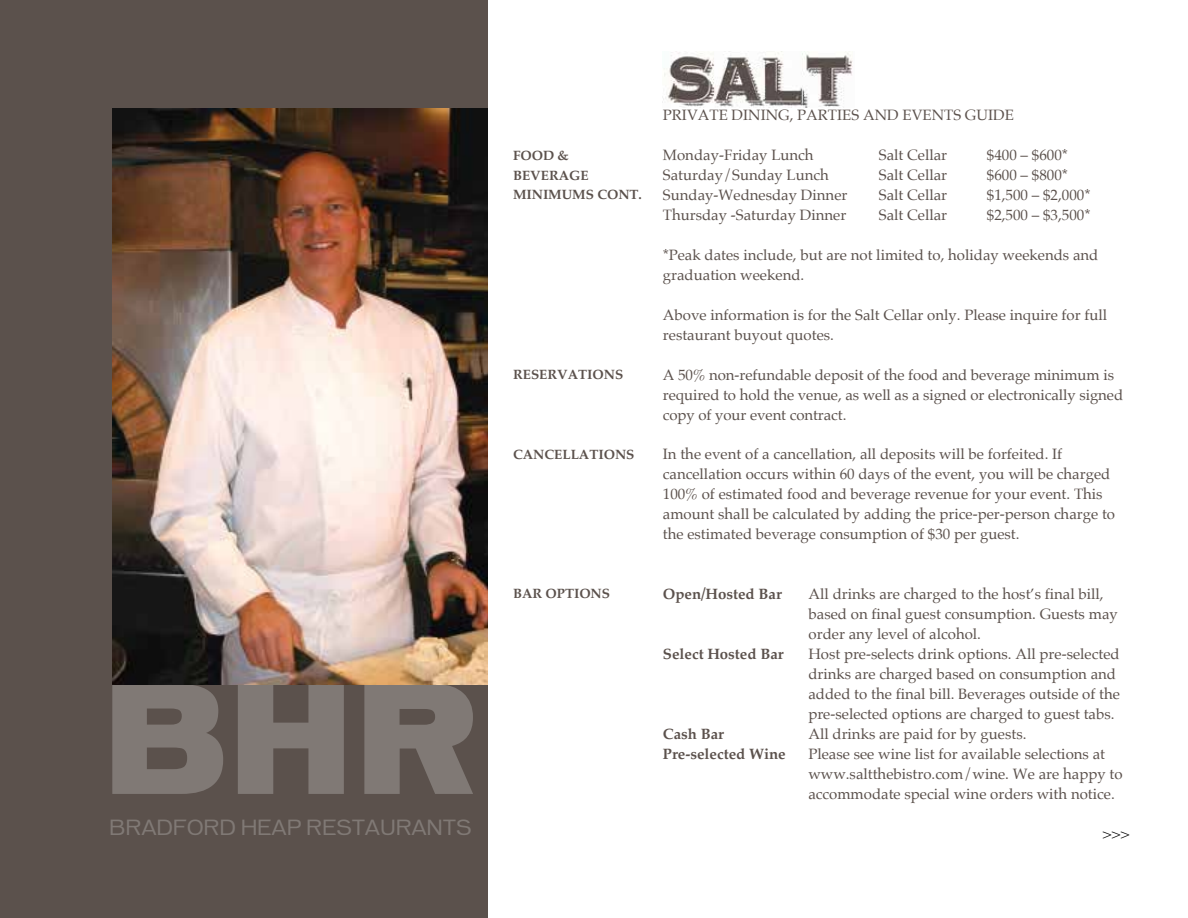
<style>
.page{position:relative;width:1188px;height:918px;background:#fff}
.page>*{position:absolute;margin:0;border:0;box-sizing:border-box;transform-origin:0 0}
.t1{font:142.35px "Vonnes TT Black";color:#807975}
.t2{font:19.95px "Vonnes TT Book";letter-spacing:-.01em;color:#807975}
.t3{font:15px/20px "Palatino";color:#5b514c}
.t4{font:700 15px "Palatino";color:#5b514c}
.t5{font:15px "Palatino";color:#000}
.t6{font:700 13.5px/20px "Palatino";color:#5b514c}
</style>
<div class="page">
<div style="left:0;top:0;width:487px;height:918px;background:#5b514c"></div>
<img style="left:112px;top:109px;width:375px;height:575px">
<img style="left:663px;top:51px;width:190px;height:57px">
<h1 class="t1" style="left:102px;top:655px;width:378px">BHR</h1>
<h2 class="t2" style="left:109px;top:815px;width:364px">BRADFORD HEAP RESTAURANTS</h2>
<p class="t6" style="left:513px;top:145px;width:130px">FOOD &amp;<br>BEVERAGE<br>MINIMUMS CONT.</p>
<p class="t6" style="left:513px;top:364px;width:112px">RESERVATIONS</p>
<p class="t6" style="left:513px;top:444px;width:123px">CANCELLATIONS</p>
<p class="t6" style="left:513px;top:584px;width:99px">BAR OPTIONS</p>
<p class="t3" style="left:663px;top:105px;width:353px">PRIVATE DINING, PARTIES AND EVENTS GUIDE</p>
<p class="t3" style="left:663px;top:145px;width:152px">Monday-Friday Lunch</p>
<p class="t3" style="left:879px;top:145px;width:70px">Salt Cellar</p>
<p class="t3" style="left:987px;top:145px;width:82px">$400 – $600*</p>
<p class="t3" style="left:663px;top:165px;width:168px">Saturday/Sunday Lunch</p>
<p class="t3" style="left:879px;top:165px;width:70px">Salt Cellar</p>
<p class="t3" style="left:987px;top:165px;width:82px">$600 – $800*</p>
<p class="t3" style="left:663px;top:185px;width:186px">Sunday-Wednesday Dinner</p>
<p class="t3" style="left:879px;top:185px;width:70px">Salt Cellar</p>
<p class="t3" style="left:987px;top:185px;width:105px">$1,500 – $2,000*</p>
<p class="t3" style="left:663px;top:205px;width:185px">Thursday -Saturday Dinner</p>
<p class="t3" style="left:879px;top:205px;width:70px">Salt Cellar</p>
<p class="t3" style="left:987px;top:205px;width:105px">$2,500 – $3,500*</p>
<p class="t3" style="left:663px;top:245px;width:437px">*Peak dates include, but are not limited to, holiday weekends and graduation weekend.</p>
<p class="t3" style="left:663px;top:305px;width:446px">Above information is for the Salt Cellar only. Please inquire for full restaurant buyout quotes.</p>
<p class="t3" style="left:663px;top:365px;width:462px">A 50% non-refundable deposit of the food and beverage minimum is required to hold the venue, as well as a signed or electronically signed copy of your event contract.</p>
<p class="t3" style="left:663px;top:444px;width:454px">In the event of a cancellation, all deposits will be forfeited. If cancellation occurs within 60 days of the event, you will be charged 100% of estimated food and beverage revenue for your event. This amount shall be calculated by adding the price-per-person charge to the estimated beverage consumption of $30 per guest.</p>
<p class="t4" style="left:663px;top:581px;width:121px">Open/Hosted Bar</p>
<p class="t3" style="left:809px;top:584px;width:311px">All drinks are charged to the host’s final bill, based on final guest consumption. Guests may order any level of alcohol.</p>
<p class="t4" style="left:663px;top:641px;width:122px">Select Hosted Bar</p>
<p class="t3" style="left:808px;top:644px;width:313px">Host pre-selects drink options. All pre-selected drinks are charged based on consumption and added to the final bill. Beverages outside of the pre-selected options are charged to guest tabs.</p>
<p class="t4" style="left:663px;top:721px;width:63px">Cash Bar</p>
<p class="t3" style="left:808px;top:724px;width:220px">All drinks are paid for by guests.</p>
<p class="t4" style="left:663px;top:741px;width:124px">Pre-selected Wine</p>
<p class="t3" style="left:808px;top:744px;width:316px">Please see wine list for available selections at www.saltthebistro.com/wine. We are happy to accommodate special wine orders with notice.</p>
<p class="t5" style="left:1102px;top:821px;width:29px">&gt;&gt;&gt;</p>
</div>
